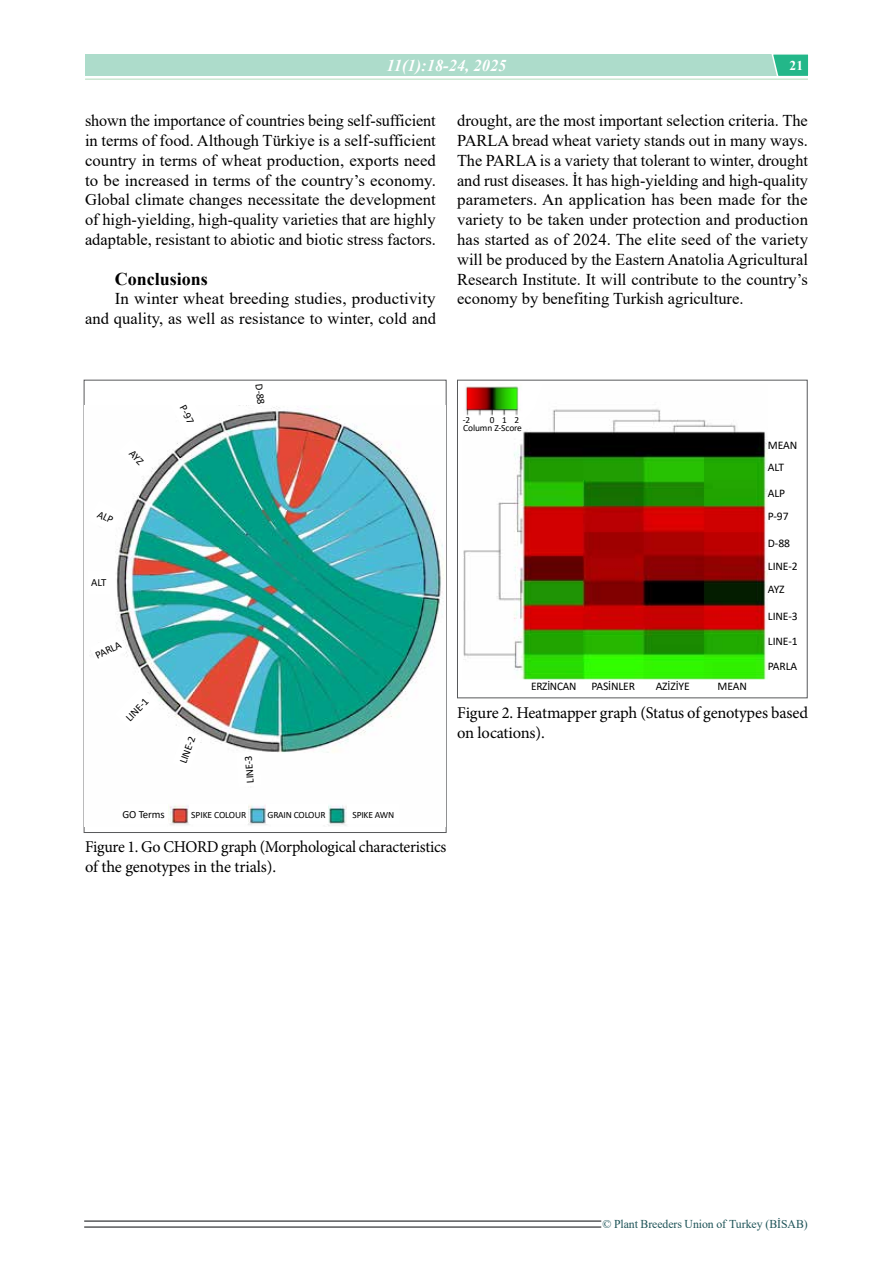
<style>
.page{position:relative;width:893px;height:1263px;background:#fff}
.page>*{position:absolute;margin:0;border:0;box-sizing:border-box;transform-origin:0 0}
.t1{font:700 18px "Times New Roman";color:#000}
.t2{font:16.5px/19.8px "Times New Roman";color:#000;text-align:justify}
.t3{font:16.5px/19.8px "Minion Pro";letter-spacing:-.015em;color:#000}
.t4{font:italic 700 16.5px "Times New Roman";color:#fff}
.t5{font:700 13.5px "Times New Roman";color:#fff}
.t6{font:12px "Times New Roman";letter-spacing:-.005em;color:#1d5357}
.t7{font:11.7px/23px "Calibri";letter-spacing:-.01em;color:#000}
.t8{font:10.95px "Calibri";letter-spacing:-.01em;color:#000}
.t9{font:10.35px "Times New Roman";color:#000}
.t10{font:9.45px "Calibri";letter-spacing:-.02em;color:#000}
.t11{font:9.3px "Calibri";color:#000}
.t12{font:8.85px "Times New Roman";color:#000}
</style>
<div class="page">
<div style="left:85px;top:55px;width:723px;height:21px;background:#addccb"></div>
<hr style="left:85px;top:78px;width:723px;height:2px;background:#c9e6d0">
<hr style="left:84px;top:1220px;width:517px;height:2px;background:#58595b">
<hr style="left:84px;top:1226px;width:517px;height:2px;background:#58595b">
<svg style="left:770px;top:54px;width:39px;height:22px"></svg>
<img style="left:115px;top:406px;width:329px;height:420px">
<svg style="left:168px;top:406px;width:39px;height:31px"></svg>
<svg style="left:172px;top:730px;width:30px;height:39px"></svg>
<div style="left:120px;top:804px;width:47px;height:19px;background:#fff"></div>
<div style="left:189px;top:804px;width:59px;height:19px;background:#fff"></div>
<div style="left:266px;top:804px;width:61px;height:19px;background:#fff"></div>
<div style="left:348px;top:804px;width:51px;height:19px;background:#fff"></div>
<svg style="left:236px;top:751px;width:26px;height:36px"></svg>
<svg style="left:115px;top:687px;width:44px;height:45px"></svg>
<svg style="left:115px;top:633px;width:12px;height:32px"></svg>
<div style="left:457px;top:380px;width:351px;height:318px;border:1px solid #58595b"></div>
<img style="left:463px;top:409px;width:305px;height:270px">
<img style="left:463px;top:386px;width:61px;height:32px">
<svg style="left:115px;top:500px;width:8px;height:33px"></svg>
<svg style="left:118px;top:438px;width:38px;height:38px"></svg>
<p class="t4" style="left:386px;top:54px;width:122px">11(1):18-24, 2025</p>
<p class="t5" style="left:790px;top:56px;width:15px">21</p>
<p class="t2" style="left:85px;top:110px;width:352px">shown the importance of countries being self-sufficient in terms of food. Although Türkiye is a self-sufficient country in terms of wheat production, exports need to be increased in terms of the country’s economy.<br>Global climate changes necessitate the development of high-yielding, high-quality varieties that are highly adaptable, resistant to abiotic and biotic stress factors.</p>
<p class="t1" style="left:115px;top:266px;width:95px">Conclusions</p>
<p class="t2" style="left:85px;top:288px;width:352px;text-align:right">In winter wheat breeding studies, productivity<br>and quality, as well as resistance to winter, cold and</p>
<p class="t2" style="left:457px;top:110px;width:352px">drought, are the most important selection criteria. The PARLA bread wheat variety stands out in many ways.<br>The PARLA is a variety that tolerant to winter, drought and rust diseases. İt has high-yielding and high-quality parameters. An application has been made for the variety to be taken under protection and production has started as of 2024. The elite seed of the variety will be produced by the Eastern Anatolia Agricultural Research Institute. It will contribute to the country’s economy by benefiting Turkish agriculture.</p>
<p class="t8" style="left:189px;top:402px;width:21px;rotate:62deg">P-97</p>
<p class="t8" style="left:267px;top:383px;width:22px;rotate:84deg">D-88</p>
<p class="t8" style="left:91px;top:575px;width:17px">ALT</p>
<p class="t8" style="left:93px;top:649px;width:29px;rotate:-26deg">PARLA</p>
<p class="t8" style="left:122px;top:714px;width:29px;rotate:-46deg">LINE-1</p>
<p class="t8" style="left:176px;top:760px;width:29px;rotate:-70deg">LINE-2</p>
<p class="t8" style="left:243px;top:783px;width:29px;rotate:-94deg">LINE-3</p>
<p class="t8" style="left:122px;top:807px;width:44px">GO Terms</p>
<p class="t10" style="left:191px;top:808px;width:57px">SPIKE COLOUR</p>
<p class="t10" style="left:267px;top:808px;width:59px">GRAIN COLOUR</p>
<p class="t10" style="left:352px;top:808px;width:43px">SPIKE AWN</p>
<p class="t9" style="left:72px;top:834px;width:360px">Figure.1. Go CHORD grafiği (Morphological characteristics of the genotypes in the</p>
<p class="t3" style="left:85px;top:837px;width:363px">Figure 1. Go CHORD graph (Morphological characteristics of the genotypes in the trials).</p>
<p class="t11" style="left:463px;top:413px;width:9px">-2</p>
<p class="t11" style="left:490px;top:413px;width:31px">012</p>
<p class="t10" style="left:463px;top:421px;width:60px">Column Z-Score</p>
<p class="t7" style="left:531px;top:674px;width:47px">ERZİNCAN</p>
<p class="t7" style="left:591px;top:674px;width:45px">PASİNLER</p>
<p class="t7" style="left:656px;top:674px;width:36px">AZİZİYE</p>
<p class="t7" style="left:717px;top:674px;width:31px">MEAN</p>
<p class="t7" style="left:768px;top:434px;width:31px;line-height:22px">MEAN<br>ALT</p>
<p class="t7" style="left:768px;top:481px;width:22px">ALP<br>P-97</p>
<p class="t7" style="left:768px;top:531px;width:31px">D-88<br>LINE-2</p>
<p class="t7" style="left:768px;top:577px;width:18px">AYZ</p>
<p class="t7" style="left:768px;top:604px;width:31px;line-height:24.8px;text-align:justify">LINE-3<br>LINE-1<br>PARLA</p>
<p class="t3" style="left:457px;top:703px;width:352px">Figure 2. Heatmapper graph (Status of genotypes based on locations).</p>
<p class="t12" style="left:463px;top:711px;width:247px">Figure 2. Heatmapper graph (Status of genotypes based on locations)</p>
<p class="t6" style="left:603px;top:1215px;width:207px">© Plant Breeders Union of Turkey (BİSAB)</p>
</div>
